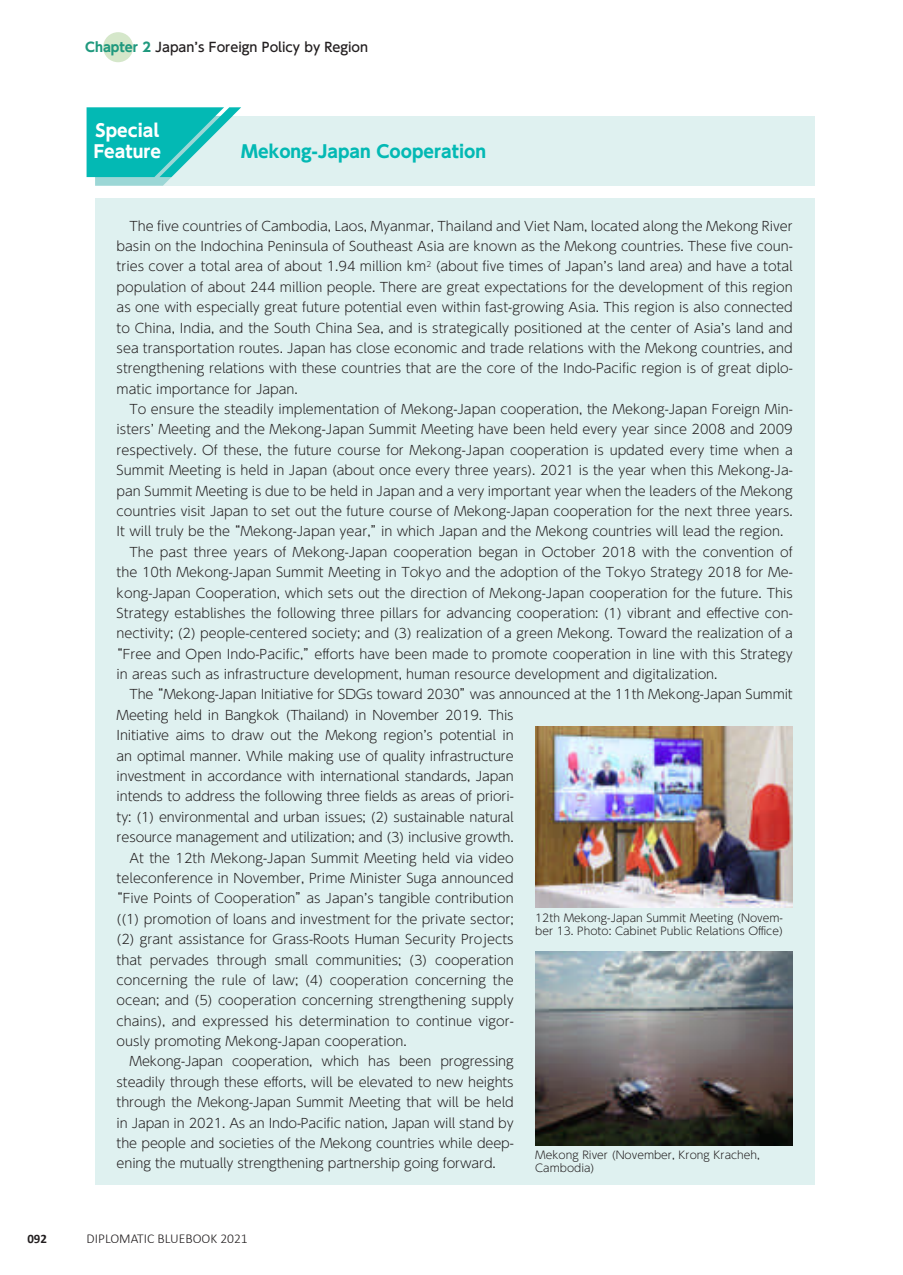
<style>
.page{position:relative;width:903px;height:1275px;background:#fff}
.page>*{position:absolute;margin:0;border:0;box-sizing:border-box;transform-origin:0 0}
.t1{font:700 17.15px "UD Shin Go Pr 6 N";color:#03b9b4}
.t2{font:700 17.15px/20.3px "UD Shin Go Pr 6 N";color:#fff}
.t3{font:300 13.65px "Calibri";color:#231f20}
.t4{font:300 12.95px/20.3px "UD Shin Go Pr 6 N";color:#231f20;text-align:justify}
.t5{font:500 12.95px "UD Shin Go NT Pr 6 N";color:#231f20}
.t6{font:700 12.95px "Calibri";color:#231f20}
.t7{font:300 10.67px/13px "UD Shin Go Pr 6 N";color:#231f20}
.s1{font-weight:700;color:#20997e}
</style>
<div class="page">
<div style="left:95px;top:199px;width:719px;height:986px;background:#dff1f0"></div>
<div style="left:95px;top:116px;width:719px;height:70px;background:#dff1f0"></div>
<svg style="left:87px;top:107px;width:154px;height:79px"></svg>
<img style="left:535px;top:726px;width:258px;height:182px">
<img style="left:535px;top:952px;width:258px;height:193px">
<div style="left:103px;top:32px;width:30px;height:30px;background:#d5e7ca;border-radius:50%"></div>
<p class="t5" style="left:85px;top:36px;width:284px"><span class="s1">Chapter 2</span> Japan’s Foreign Policy by Region</p>
<h1 class="t2" style="left:94px;top:120px;width:69px">Special<br>Feature</h1>
<h1 class="t1" style="left:241px;top:137px;width:246px">Mekong-Japan Cooperation</h1>
<p class="t4" style="left:117px;top:215px;width:678px;text-indent:13px">The five countries of Cambodia, Laos, Myanmar, Thailand and Viet Nam, located along the Mekong River basin on the Indochina Peninsula of Southeast Asia are known as the Mekong countries. These five coun&shy;tries cover a total area of about 1.94 million km<sup>2</sup> (about five times of Japan’s land area) and have a total population of about 244 million people. There are great expectations for the development of this region as one with especially great future potential even within fast-growing Asia. This region is also connected to China, India, and the South China Sea, and is strategically positioned at the center of Asia’s land and sea transportation routes. Japan has close economic and trade relations with the Mekong countries, and strengthening relations with these countries that are the core of the Indo-Pacific region is of great diplo&shy;matic importance for Japan.</p>
<p class="t4" style="left:129px;top:398px;width:665px">To ensure the steadily implementation of Mekong-Japan cooperation, the Mekong-Japan Foreign Min-</p>
<p class="t4" style="left:117px;top:419px;width:678px">isters’ Meeting and the Mekong-Japan Summit Meeting have been held every year since 2008 and 2009</p>
<p class="t4" style="left:117px;top:439px;width:678px">respectively. Of these, the future course for Mekong-Japan cooperation is updated every time when a</p>
<p class="t4" style="left:117px;top:460px;width:678px">Summit Meeting is held in Japan (about once every three years). 2021 is the year when this Mekong-Ja-</p>
<p class="t4" style="left:117px;top:480px;width:678px">pan Summit Meeting is due to be held in Japan and a very important year when the leaders of the Mekong</p>
<p class="t4" style="left:117px;top:500px;width:678px">countries visit Japan to set out the future course of Mekong-Japan cooperation for the next three years.</p>
<p class="t4" style="left:117px;top:521px;width:668px">It will truly be the “Mekong-Japan year,”in which Japan and the Mekong countries will lead the region.</p>
<p class="t4" style="left:129px;top:541px;width:665px">The past three years of Mekong-Japan cooperation began in October 2018 with the convention of</p>
<p class="t4" style="left:117px;top:562px;width:678px">the 10th Mekong-Japan Summit Meeting in Tokyo and the adoption of the Tokyo Strategy 2018 for Me-</p>
<p class="t4" style="left:117px;top:582px;width:678px">kong-Japan Cooperation, which sets out the direction of Mekong-Japan cooperation for the future. This</p>
<p class="t4" style="left:117px;top:602px;width:678px">Strategy establishes the following three pillars for advancing cooperation: (1) vibrant and effective con-</p>
<p class="t4" style="left:117px;top:623px;width:678px">nectivity; (2) people-centered society; and (3) realization of a green Mekong. Toward the realization of a</p>
<p class="t4" style="left:110px;top:643px;width:684px">“Free and Open Indo-Pacific,”efforts have been made to promote cooperation in line with this Strategy</p>
<p class="t4" style="left:117px;top:664px;width:602px">in areas such as infrastructure development, human resource development and digitalization.</p>
<p class="t4" style="left:129px;top:684px;width:665px">The “Mekong-Japan Initiative for SDGs toward 2030”was announced at the 11th Mekong-Japan Summit</p>
<p class="t4" style="left:117px;top:704px;width:399px">Meeting held in Bangkok (Thailand) in November 2019. This</p>
<p class="t4" style="left:117px;top:725px;width:399px">Initiative aims to draw out the Mekong region’s potential in</p>
<p class="t4" style="left:117px;top:745px;width:399px">an optimal manner. While making use of quality infrastructure</p>
<p class="t4" style="left:117px;top:765px;width:399px">investment in accordance with international standards, Japan</p>
<p class="t4" style="left:117px;top:786px;width:399px">intends to address the following three fields as areas of priori-</p>
<p class="t4" style="left:117px;top:806px;width:399px">ty: (1) environmental and urban issues; (2) sustainable natural</p>
<p class="t4" style="left:117px;top:827px;width:399px">resource management and utilization; and (3) inclusive growth.</p>
<p class="t4" style="left:129px;top:847px;width:386px">At the 12th Mekong-Japan Summit Meeting held via video</p>
<p class="t4" style="left:117px;top:867px;width:399px">teleconference in November, Prime Minister Suga announced</p>
<p class="t4" style="left:110px;top:888px;width:405px">“Five Points of Cooperation”as Japan’s tangible contribution</p>
<p class="t4" style="left:117px;top:908px;width:399px">((1) promotion of loans and investment for the private sector;</p>
<p class="t4" style="left:117px;top:929px;width:399px">(2) grant assistance for Grass-Roots Human Security Projects</p>
<p class="t4" style="left:117px;top:949px;width:399px">that pervades through small communities; (3) cooperation</p>
<p class="t4" style="left:117px;top:969px;width:399px">concerning the rule of law; (4) cooperation concerning the</p>
<p class="t4" style="left:117px;top:990px;width:399px">ocean; and (5) cooperation concerning strengthening supply</p>
<p class="t4" style="left:117px;top:1010px;width:399px">chains), and expressed his determination to continue vigor-</p>
<p class="t4" style="left:117px;top:1030px;width:292px">ously promoting Mekong-Japan cooperation.</p>
<p class="t4" style="left:129px;top:1051px;width:386px">Mekong-Japan cooperation, which has been progressing</p>
<p class="t4" style="left:117px;top:1071px;width:399px">steadily through these efforts, will be elevated to new heights</p>
<p class="t4" style="left:117px;top:1092px;width:399px">through the Mekong-Japan Summit Meeting that will be held</p>
<p class="t4" style="left:117px;top:1112px;width:399px">in Japan in 2021. As an Indo-Pacific nation, Japan will stand by</p>
<p class="t4" style="left:117px;top:1132px;width:399px">the people and societies of the Mekong countries while deep-</p>
<p class="t4" style="left:117px;top:1153px;width:381px">ening the mutually strengthening partnership going forward.</p>
<p class="t7" style="left:535px;top:911px;width:249px">12th Mekong-Japan Summit Meeting (Novem&shy;ber 13. Photo: Cabinet Public Relations Office)</p>
<p class="t7" style="left:535px;top:1148px;width:226px">Mekong River (November, Krong Kracheh,<br>Cambodia)</p>
<p class="t6" style="left:27px;top:1229px;width:21px">092</p>
<p class="t3" style="left:87px;top:1230px;width:163px">DIPLOMATIC BLUEBOOK 2021</p>
</div>
